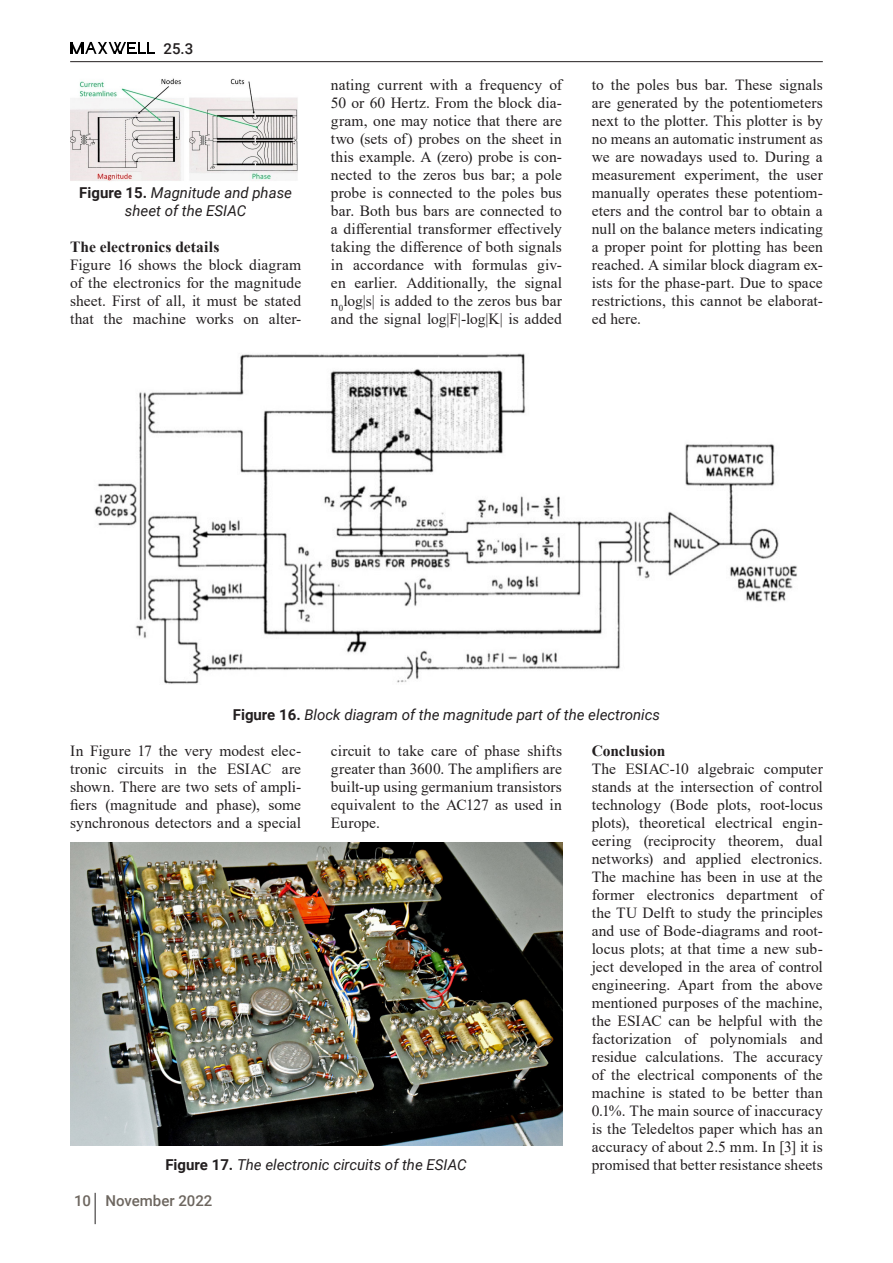
<style>
.page{position:relative;width:893px;height:1263px;background:#fff}
.page>*{position:absolute;margin:0;border:0;box-sizing:border-box;transform-origin:0 0}
.p-text-body{font:15.45px/18px "Times New Roman";letter-spacing:.005em;color:#231f20;text-align:justify}
.p-text-body-2{font:700 15.45px "Times New Roman";color:#231f20}
.p-text-caption{font:italic 15px/18px "Roboto";color:#231f20;text-align:center}
.t1{font:500 15px "Roboto";color:#6d665f}
.t2{font:500 15px "Roboto";color:#231f20}
.s1{font-weight:700;font-style:normal}
</style>
<div class="page">
<hr style="left:70px;top:61px;width:753px;height:1px;background:#231f20">
<img style="left:70px;top:78px;width:228px;height:103px">
<img style="left:94px;top:353px;width:703px;height:331px">
<img style="left:70px;top:842px;width:492px;height:303px">
<hr style="left:95px;top:1193px;width:1px;height:31px;background:#231f20">
<svg style="left:70px;top:42px;width:85px;height:12px"></svg>
<p class="t2" style="left:164px;top:38px;width:31px">25.3</p>
<p class="p-text-caption" style="left:79px;top:183px;width:214px"><span class="s1">Figure 15.</span> Magnitude and phase sheet of the ESIAC</p>
<p class="p-text-body-2" style="left:70px;top:236px;width:151px">The electronics details</p>
<p class="p-text-body" style="left:70px;top:255px;width:233px">Figure 16 shows the block diagram of the electronics for the magnitude sheet. First of all, it must be stated that the machine works on alter-</p>
<p class="p-text-body" style="left:331px;top:75px;width:233px">nating current with a frequency of 50 or 60 Hertz. From the block dia&shy;gram, one may notice that there are two (sets of) probes on the sheet in this example. A (zero) probe is con&shy;nected to the zeros bus bar; a pole probe is connected to the poles bus bar. Both bus bars are connected to a differential transformer effectively taking the difference of both signals in accordance with formulas giv&shy;en earlier. Additionally, the signal n<sub>0</sub>log|s| is added to the zeros bus bar and the signal log|F|-log|K| is added</p>
<p class="p-text-body" style="left:592px;top:75px;width:233px">to the poles bus bar. These signals are generated by the potentiometers next to the plotter. This plotter is by no means an automatic instrument as we are nowadays used to. During a measurement experiment, the user manually operates these potentiom&shy;eters and the control bar to obtain a null on the balance meters indicating a proper point for plotting has been reached. A similar block diagram ex&shy;ists for the phase-part. Due to space restrictions, this cannot be elaborat&shy;ed here.</p>
<p class="p-text-caption" style="left:233px;top:705px;width:429px"><span class="s1">Figure 16.</span> Block diagram of the magnitude part of the electronics</p>
<p class="p-text-body" style="left:70px;top:741px;width:233px">In Figure 17 the very modest elec&shy;tronic circuits in the ESIAC are shown. There are two sets of ampli&shy;fiers (magnitude and phase), some synchronous detectors and a special</p>
<p class="p-text-body" style="left:331px;top:741px;width:233px">circuit to take care of phase shifts greater than 3600. The amplifiers are built-up using germanium transistors equivalent to the AC127 as used in Europe.</p>
<p class="p-text-body-2" style="left:592px;top:740px;width:75px">Conclusion</p>
<p class="p-text-body" style="left:592px;top:759px;width:233px">The ESIAC-10 algebraic computer stands at the intersection of control technology (Bode plots, root-locus plots), theoretical electrical engin&shy;eering (reciprocity theorem, dual networks) and applied electronics.<br>The machine has been in use at the former electronics department of the TU Delft to study the principles and use of Bode-diagrams and root&shy;locus plots; at that time a new sub&shy;ject developed in the area of control engineering. Apart from the above mentioned purposes of the machine, the ESIAC can be helpful with the factorization of polynomials and residue calculations. The accuracy of the electrical components of the machine is stated to be better than 0.1%. The main source of inaccuracy is the Teledeltos paper which has an accuracy of about 2.5 mm. In [3] it is promised that better resistance sheets</p>
<p class="p-text-caption" style="left:165px;top:1155px;width:303px"><span class="s1">Figure 17.</span> The electronic circuits of the ESIAC</p>
<p class="t1" style="left:74px;top:1190px;width:19px">10</p>
<p class="t1" style="left:105px;top:1190px;width:109px">November 2022</p>
</div>
